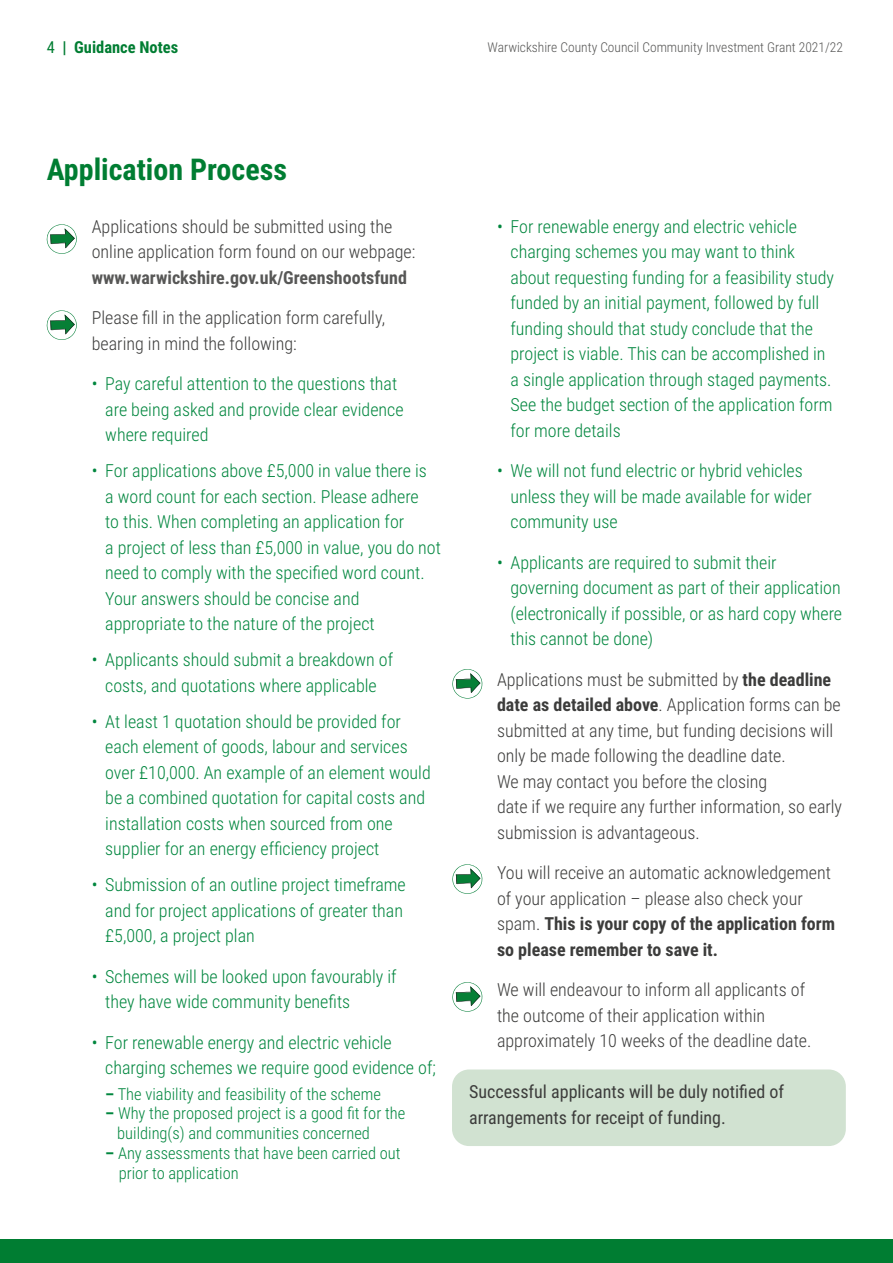
<style>
.page{position:relative;width:893px;height:1263px;background:#fff}
.page>*{position:absolute;margin:0;border:0;box-sizing:border-box;transform-origin:0 0}
.t1{font:700 30px "Roboto Condensed";color:#007d32}
.t2{font:300 18px/25.5px "Roboto Condensed";color:#00863e}
.t3{font:300 18px/25.5px "Roboto Condensed";color:#3c3c3b}
.t4{font:18px/25.5px "Roboto Condensed";color:#3c3c3b}
.t5{font:700 18px "Roboto Condensed";color:#575756}
.t6{font:300 16.5px/19.8px "Roboto Condensed";color:#00863e}
.t7{font:700 16.5px "Roboto Condensed";color:#007d32}
.t8{font:300 13.5px "Roboto Condensed";color:#575756}
.s1{font-weight:400}
.s2{font-weight:700}
</style>
<div class="page">
<div style="left:452px;top:1069px;width:394px;height:77px;background:#d1e2d1;border-radius:17px"></div>
<div style="left:0;top:1239px;width:893px;height:24px;background:#007d32"></div>
<svg style="left:46px;top:224px;width:31px;height:30px"></svg>
<svg style="left:452px;top:669px;width:31px;height:30px"></svg>
<svg style="left:452px;top:982px;width:31px;height:30px"></svg>
<svg style="left:452px;top:864px;width:31px;height:30px"></svg>
<svg style="left:46px;top:310px;width:31px;height:30px"></svg>
<p class="t7" style="left:47px;top:35px;width:133px"><span class="s1">4</span> | Guidance Notes</p>
<p class="t8" style="left:488px;top:37px;width:357px">Warwickshire County Council Community Investment Grant 2021/22</p>
<h1 class="t1" style="left:47px;top:149px;width:242px">Application Process</h1>
<p class="t3" style="left:92px;top:213px;width:325px">Applications should be submitted using the online application form found on our webpage:</p>
<p class="t5" style="left:92px;top:264px;width:317px">www.warwickshire.gov.uk/Greenshootsfund</p>
<p class="t3" style="left:92px;top:304px;width:295px">Please fill in the application form carefully, bearing in mind the following:</p>
<p class="t2" style="left:105px;top:370px;width:300px;text-indent:-14px">• Pay careful attention to the questions that are being asked and provide clear evidence where required</p>
<p class="t2" style="left:105px;top:457px;width:337px;text-indent:-14px">• For applications above £5,000 in value there is<br>a word count for each section. Please adhere<br>to this. When completing an application for<br>a project of less than £5,000 in value, you do not need to comply with the specified word count.<br>Your answers should be concise and appropriate to the nature of the project</p>
<p class="t2" style="left:92px;top:646px;width:303px;text-align:center">• Applicants should submit a breakdown of costs, and quotations where applicable</p>
<p class="t2" style="left:105px;top:708px;width:327px;text-indent:-14px">• At least 1 quotation should be provided for each element of goods, labour and services over £10,000. An example of an element would be a combined quotation for capital costs and installation costs when sourced from one supplier for an energy efficiency project</p>
<p class="t2" style="left:105px;top:871px;width:302px;text-indent:-14px">• Submission of an outline project timeframe and for project applications of greater than £5,000, a project plan</p>
<p class="t2" style="left:105px;top:963px;width:293px;text-indent:-14px">• Schemes will be looked upon favourably if they have wide community benefits</p>
<p class="t2" style="left:105px;top:1029px;width:332px;text-indent:-14px">• For renewable energy and electric vehicle charging schemes we require good evidence of;</p>
<p class="t6" style="left:105px;top:1083px;width:277px"><span class="s2">–</span> The viability and feasibility of the scheme</p>
<p class="t6" style="left:117px;top:1103px;width:290px;text-indent:-12px"><span class="s2">–</span> Why the proposed project is a good fit for the building(s) and communities concerned</p>
<p class="t6" style="left:119px;top:1143px;width:283px;text-indent:-14px"><span class="s2">–</span> Any assessments that have been carried out prior to application</p>
<p class="t2" style="left:510px;top:213px;width:325px;text-indent:-14px">• For renewable energy and electric vehicle charging schemes you may want to think about requesting funding for a feasibility study funded by an initial payment, followed by full funding should that study conclude that the project is viable. This can be accomplished in a single application through staged payments.<br>See the budget section of the application form for more details</p>
<p class="t2" style="left:510px;top:457px;width:303px;text-indent:-14px">• We will not fund electric or hybrid vehicles unless they will be made available for wider community use</p>
<p class="t2" style="left:510px;top:549px;width:333px;text-indent:-13px">• Applicants are required to submit their governing document as part of their application (electronically if possible, or as hard copy where this cannot be done)</p>
<p class="t3" style="left:497px;top:666px;width:347px">Applications must be submitted by <span class="s2">the deadline date as detailed above</span>. Application forms can be submitted at any time, but funding decisions will only be made following the deadline date.<br>We may contact you before the closing<br>date if we require any further information, so early submission is advantageous.</p>
<p class="t3" style="left:497px;top:859px;width:340px">You will receive an automatic acknowledgement of your application – please also check your spam. <span class="s2">This is your copy of the application form so please remember to save it.</span></p>
<p class="t3" style="left:497px;top:976px;width:316px">We will endeavour to inform all applicants of the outcome of their application within approximately 10 weeks of the deadline date.</p>
<p class="t4" style="left:469px;top:1078px;width:317px">Successful applicants will be duly notified of arrangements for receipt of funding.</p>
</div>
